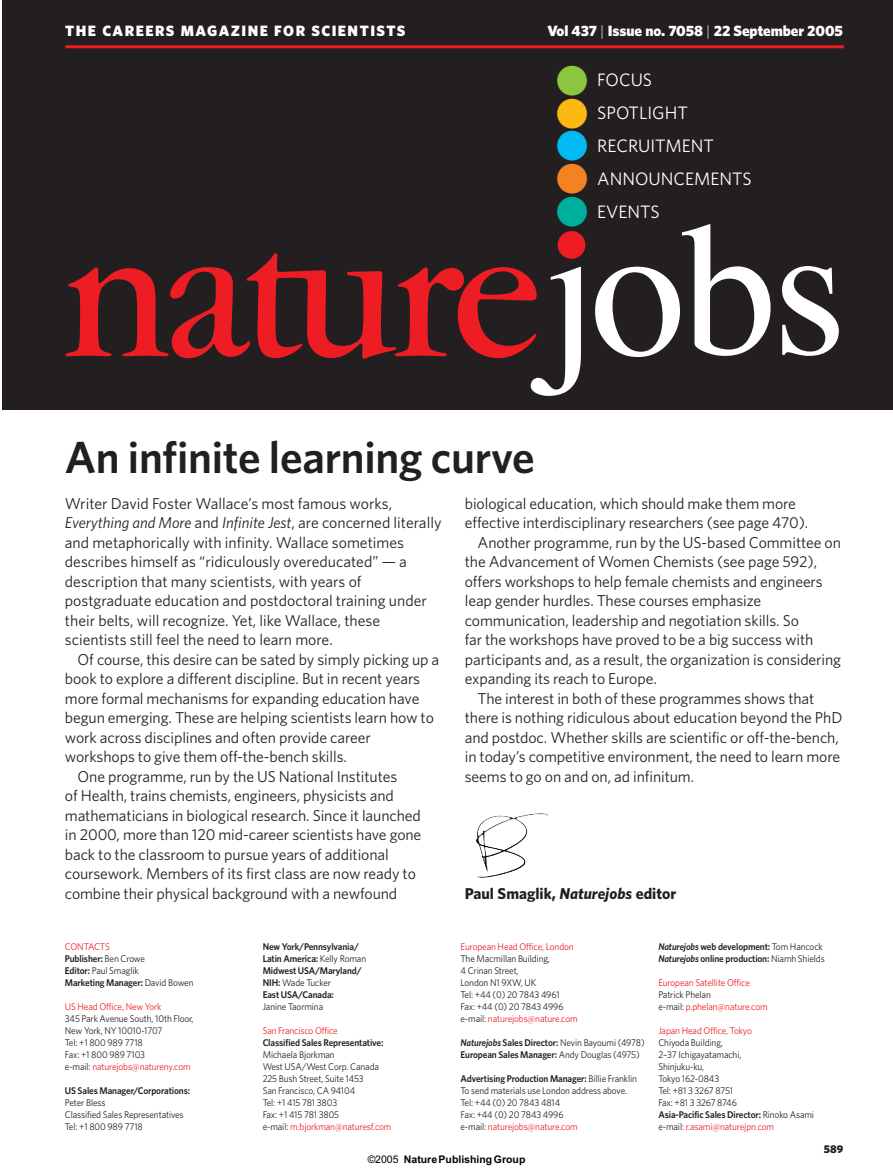
<style>
.page{position:relative;width:893px;height:1173px;background:#fff}
.page>*{position:absolute;margin:0;border:0;box-sizing:border-box;transform-origin:0 0}
.t1{font:600 45px "Whitney";letter-spacing:-.005em;color:#231f20}
.t2{font:41.25px "Zapf Dingbats";color:#00ae9d}
.t3{font:18px/33px "Whitney";color:#fff}
.t4{font:15.75px/19.5px "Whitney";letter-spacing:-.005em;color:#231f20}
.t5{font:700 15.75px "Whitney";color:#231f20}
.t6{font:900 15px "Whitney";letter-spacing:-.005em;color:#fff}
.t7{font:900 15px "Whitney";letter-spacing:.095em;color:#fff}
.t8{font:900 11.25px "Whitney";color:#231f20}
.t9{font:700 10.5px "Arial";color:#000}
.t10{font:9.75px/12px "Whitney";letter-spacing:-.01em;color:#231f20;scale:.95 1}
.t11{font:600 9.75px/12px "Whitney";letter-spacing:-.01em;color:#231f20;scale:.95 1}
.t12{font:9.75px "Whitney";letter-spacing:-.01em;color:#ee1d23;scale:.95 1}
.s1{font-weight:300}
.s2{color:#f58220}
.s3{color:#00baf1}
.s4{color:#fcb914}
.s5{color:#8cc63e}
.s6{font-style:italic}
.s7{font-weight:400;color:#ee1d23}
.s8{font-weight:400}
.s9{color:#ee1d23}
.s10{font-weight:600}
</style>
<div class="page">
<div style="left:2px;top:0;width:890px;height:410px;background:#231f20"></div>
<hr style="left:65px;top:45px;width:778px;height:3px;background:#ee1d23">
<svg style="left:595px;top:224px;width:175px;height:133px"></svg>
<svg style="left:782px;top:266px;width:56px;height:90px"></svg>
<div style="left:557px;top:231px;width:28px;height:28px;background:#ee1d23;border-radius:50%"></div>
<svg style="left:66px;top:253px;width:515px;height:143px"></svg>
<img style="left:476px;top:816px;width:40px;height:25px">
<p class="t7" style="left:65px;top:25px;width:342px">THE CAREERS MAGAZINE FOR SCIENTISTS</p>
<p class="t6" style="left:547px;top:25px;width:297px">Vol 437 <span class="s1">|</span> Issue no. 7058 <span class="s1">|</span> 22 September 2005</p>
<h2 class="t2" style="left:552px;top:228px;width:165px;rotate:-90deg">●<span class="s2">●</span><span class="s3">●</span><span class="s4">●</span><span class="s5">●</span></h2>
<p class="t3" style="left:597px;top:65px;width:156px">FOCUS<br>SPOTLIGHT<br>RECRUITMENT<br>ANNOUNCEMENTS<br>EVENTS</p>
<h1 class="t1" style="left:65px;top:440px;width:471px">An infinite learning curve</h1>
<p class="t4" style="left:65px;top:495px;width:378px">Writer David Foster Wallace’s most famous works, <span class="s6">Everything and More</span> and <span class="s6">Infinite Jest</span>, are concerned literally and metaphorically with infinity. Wallace sometimes describes himself as “ridiculously overeducated” — a description that many scientists, with years of postgraduate education and postdoctoral training under their belts, will recognize. Yet, like Wallace, these scientists still feel the need to learn more.</p>
<p class="t4" style="left:78px;top:651px;width:363px">Of course, this desire can be sated by simply picking up a</p>
<p class="t4" style="left:65px;top:670px;width:356px">book to explore a different discipline. But in recent years</p>
<p class="t4" style="left:65px;top:690px;width:356px">more formal mechanisms for expanding education have</p>
<p class="t4" style="left:65px;top:709px;width:370px">begun emerging. These are helping scientists learn how to</p>
<p class="t4" style="left:65px;top:729px;width:307px">work across disciplines and often provide career</p>
<p class="t4" style="left:65px;top:748px;width:283px">workshops to give them off-the-bench skills.</p>
<p class="t4" style="left:78px;top:768px;width:321px">One programme, run by the US National Institutes</p>
<p class="t4" style="left:65px;top:787px;width:330px">of Health, trains chemists, engineers, physicists and</p>
<p class="t4" style="left:65px;top:807px;width:357px">mathematicians in biological research. Since it launched</p>
<p class="t4" style="left:65px;top:826px;width:358px">in 2000, more than 120 mid-career scientists have gone</p>
<p class="t4" style="left:65px;top:846px;width:325px">back to the classroom to pursue years of additional</p>
<p class="t4" style="left:65px;top:865px;width:352px">coursework. Members of its first class are now ready to</p>
<p class="t4" style="left:65px;top:885px;width:334px">combine their physical background with a newfound</p>
<p class="t4" style="left:465px;top:495px;width:333px">biological education, which should make them more</p>
<p class="t4" style="left:465px;top:514px;width:345px">effective interdisciplinary researchers (see page 470).</p>
<p class="t4" style="left:477px;top:534px;width:365px">Another programme, run by the US-based Committee on</p>
<p class="t4" style="left:465px;top:553px;width:354px">the Advancement of Women Chemists (see page 592),</p>
<p class="t4" style="left:465px;top:573px;width:359px">offers workshops to help female chemists and engineers</p>
<p class="t4" style="left:465px;top:592px;width:298px">leap gender hurdles. These courses emphasize</p>
<p class="t4" style="left:465px;top:612px;width:335px">communication, leadership and negotiation skills. So</p>
<p class="t4" style="left:465px;top:631px;width:350px">far the workshops have proved to be a big success with</p>
<p class="t4" style="left:465px;top:651px;width:378px">participants and, as a result, the organization is considering</p>
<p class="t4" style="left:465px;top:670px;width:193px">expanding its reach to Europe.</p>
<p class="t4" style="left:477px;top:690px;width:338px">The interest in both of these programmes shows that</p>
<p class="t4" style="left:465px;top:709px;width:379px">there is nothing ridiculous about education beyond the PhD</p>
<p class="t4" style="left:465px;top:729px;width:375px">and postdoc. Whether skills are scientific or off-the-bench,</p>
<p class="t4" style="left:465px;top:748px;width:377px">in today’s competitive environment, the need to learn more</p>
<p class="t4" style="left:465px;top:768px;width:231px">seems to go on and on, ad infinitum.</p>
<p class="t5" style="left:465px;top:887px;width:213px">Paul Smaglik, <span class="s6">Naturejobs</span> editor</p>
<p class="t11" style="left:65px;top:941px;width:137px"><span class="s7">CONTACTS<br></span>Publisher: <span class="s8">Ben Crowe<br></span>Editor: <span class="s8">Paul Smaglik<br></span>Marketing Manager: <span class="s8">David Bowen</span></p>
<p class="t12" style="left:65px;top:1003px;width:103px">US Head Office, New York</p>
<p class="t10" style="left:65px;top:1013px;width:137px">345 Park Avenue South, 10th Floor,<br>New York, NY 10010-1707<br>Tel: +1 800 989 7718<br>Fax: +1 800 989 7103<br>e-mail: <span class="s9">naturejobs@natureny.com</span></p>
<p class="t11" style="left:65px;top:1085px;width:133px">US Sales Manager/Corporations:</p>
<p class="t10" style="left:65px;top:1097px;width:126px">Peter Bless<br>Classified Sales Representatives<br>Tel: +1 800 989 7718</p>
<p class="t11" style="left:263px;top:941px;width:110px">New York/Pennsylvania/<br>Latin America: <span class="s8">Kelly Roman<br></span>Midwest USA/Maryland/<br>NIH: <span class="s8">Wade Tucker<br></span>East USA/Canada:</p>
<p class="t10" style="left:263px;top:1001px;width:65px">Janine Taormina</p>
<p class="t12" style="left:263px;top:1027px;width:81px">San Francisco Office</p>
<p class="t11" style="left:263px;top:1037px;width:129px">Classified Sales Representative:</p>
<p class="t10" style="left:263px;top:1049px;width:137px">Michaela Bjorkman<br>West USA/West Corp. Canada<br>225 Bush Street, Suite 1453<br>San Francisco, CA 94104<br>Tel: +1 415 781 3803<br>Fax: +1 415 781 3805<br>e-mail: <span class="s9">m.bjorkman@naturesf.com</span></p>
<p class="t12" style="left:460px;top:943px;width:121px">European Head Office, London</p>
<p class="t10" style="left:460px;top:953px;width:125px">The Macmillan Building,<br>4 Crinan Street,<br>London N1 9XW, UK<br>Tel: +44 (0) 20 7843 4961<br>Fax: +44 (0) 20 7843 4996 e-mail: <span class="s9">naturejobs@nature.com</span></p>
<p class="t11" style="left:460px;top:1037px;width:195px"><span class="s6">Naturejobs</span> Sales Director: <span class="s8">Nevin Bayoumi (4978)<br></span>European Sales Manager: <span class="s8">Andy Douglas (4975)</span></p>
<p class="t10" style="left:460px;top:1073px;width:187px"><span class="s10">Advertising Production Manager:</span> Billie Franklin To send materials use London address above.<br>Tel: +44 (0) 20 7843 4814<br>Fax: +44 (0) 20 7843 4996<br>e-mail: <span class="s9">naturejobs@nature.com</span></p>
<p class="t9" style="left:367px;top:1153px;width:159px"><span class="s8">©2005</span> NaturePublishingGroup</p>
<p class="t11" style="left:658px;top:941px;width:177px"><span class="s6">Naturejobs</span> web development: <span class="s8">Tom Hancock<br></span><span class="s6">Naturejobs</span> online production: <span class="s8">Niamh Shields</span></p>
<p class="t12" style="left:658px;top:979px;width:98px">European Satellite Office</p>
<p class="t10" style="left:658px;top:989px;width:117px">Patrick Phelan<br>e-mail: <span class="s9">p.phelan@nature.com</span></p>
<p class="t12" style="left:658px;top:1027px;width:100px">Japan Head Office, Tokyo</p>
<p class="t10" style="left:658px;top:1037px;width:165px">Chiyoda Building,<br>2–37 Ichigayatamachi,<br>Shinjuku-ku,<br>Tokyo 162-0843<br>Tel: +81 3 3267 8751<br>Fax: +81 3 3267 8746<br><span class="s10">Asia-Pacific Sales Director:</span> Rinoko Asami e-mail: <span class="s9">r.asami@naturejpn.com</span></p>
<p class="t8" style="left:823px;top:1145px;width:21px">589</p>
</div>
